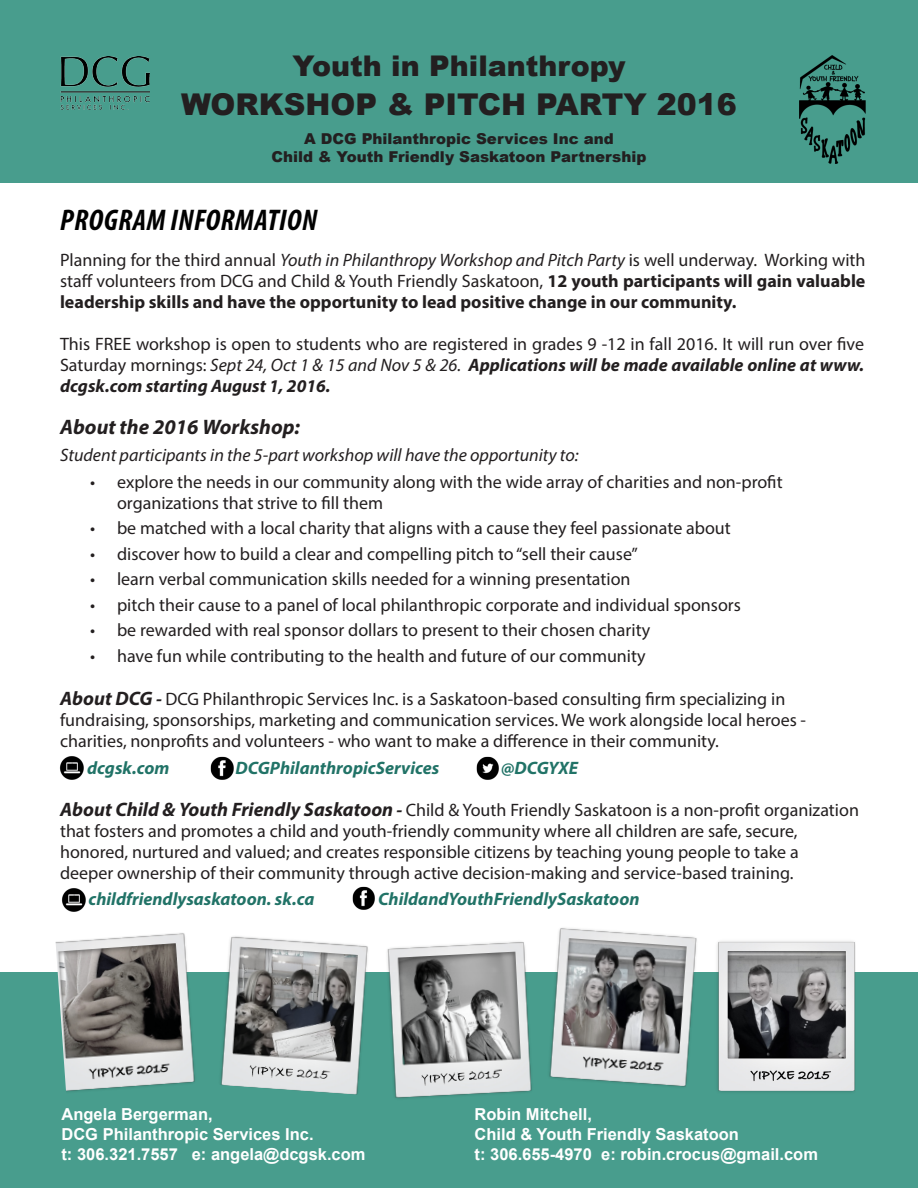
<style>
.page{position:relative;width:918px;height:1188px;background:#fff}
.page>*{position:absolute;margin:0;border:0;box-sizing:border-box;transform-origin:0 0}
.TOC_Head{font:900 30px "Arial";color:#231f20}
.t1{font:italic 700 condensed 30px "Myriad Pro";letter-spacing:.02em;color:#000}
.TOC_Head-2{font:900 28.5px "Arial";color:#231f20}
.t2{font:italic 700 21px "Myriad Pro";color:#231f20}
.YIP_Body_Heading{font:18px/21px "Myriad Pro";color:#231f20}
.t3{font:700 18px/21px "Myriad Pro";color:#231f20;text-align:justify}
.YIP_Body_Heading-2{font:italic 700 18px "Myriad Pro";color:#217367}
.YIP_Body_Heading-3{font:italic 18px "Myriad Pro";color:#231f20}
.t4{font:700 16.5px "Arial";color:#fff}
.TOC_Head-3{font:900 15px "Arial";color:#231f20}
.s1{font-weight:400}
.s2{font-weight:400;font-style:italic}
.s3{font-style:italic}
.s4{font-weight:700;font-style:italic}
.s5{font-weight:700;font-style:italic;font-size:19.5px}
</style>
<div class="page">
<div style="left:0;top:972px;width:918px;height:216px;background:#489d8d"></div>
<div style="left:0;top:0;width:918px;height:183px;background:#489d8d"></div>
<img style="left:220px;top:936px;width:148px;height:159px">
<img style="left:387px;top:941px;width:145px;height:158px">
<img style="left:549px;top:928px;width:148px;height:159px">
<img style="left:717px;top:941px;width:139px;height:151px">
<img style="left:56px;top:933px;width:139px;height:159px">
<img style="left:799px;top:55px;width:67px;height:108px">
<img style="left:61px;top:57px;width:88px;height:53px">
<img style="left:60px;top:756px;width:24px;height:24px">
<img style="left:210px;top:756px;width:24px;height:24px">
<img style="left:476px;top:756px;width:23px;height:24px">
<img style="left:62px;top:888px;width:24px;height:24px">
<img style="left:352px;top:886px;width:23px;height:24px">
<img style="left:249px;top:1065px;width:81px;height:17px">
<img style="left:421px;top:1069px;width:82px;height:17px">
<p class="TOC_Head-2" style="left:292px;top:45px;width:335px">Youth in Philanthropy</p>
<p class="TOC_Head" style="left:181px;top:82px;width:557px">WORKSHOP &amp; PITCH PARTY 2016</p>
<p class="TOC_Head-3" style="left:304px;top:127px;width:311px">A DCG Philanthropic Services Inc and</p>
<p class="TOC_Head-3" style="left:272px;top:145px;width:376px">Child &amp; Youth Friendly Saskatoon Partnership</p>
<p class="t1" style="left:60px;top:201px;width:258px">PROGRAM INFORMATION</p>
<p class="t3" style="left:60px;top:248px;width:807px"><span class="s1">Planning for the third annual</span> <span class="s2">Youth in Philanthropy Workshop and Pitch Party</span> <span class="s1">is well underway. Working with staff volunteers from DCG and Child &amp; Youth Friendly Saskatoon,</span> 12 youth participants will gain valuable leadership skills and have the opportunity to lead positive change in our community.</p>
<p class="YIP_Body_Heading" style="left:60px;top:333px;width:806px;text-align:justify">This FREE workshop is open to students who are registered in grades 9 -12 in fall 2016. It will run over five Saturday mornings: <span class="s3">Sept 24, Oct 1 &amp; 15 and Nov 5 &amp; 26.</span> <span class="s4">Applications will be made available online at www. dcgsk.com starting August 1, 2016.</span></p>
<p class="t2" style="left:60px;top:413px;width:241px">About the 2016 Workshop:</p>
<p class="YIP_Body_Heading-3" style="left:60px;top:443px;width:520px">Student participants in the 5-part workshop will have the opportunity to:</p>
<p class="YIP_Body_Heading" style="left:117px;top:471px;width:667px;text-indent:-27px">• explore the needs in our community along with the wide array of charities and non-profit organizations that strive to fill them</p>
<p class="YIP_Body_Heading" style="left:90px;top:517px;width:642px">• be matched with a local charity that aligns with a cause they feel passionate about</p>
<p class="YIP_Body_Heading" style="left:90px;top:543px;width:549px">• discover how to build a clear and compelling pitch to “sell their cause”</p>
<p class="YIP_Body_Heading" style="left:90px;top:568px;width:542px">• learn verbal communication skills needed for a winning presentation</p>
<p class="YIP_Body_Heading" style="left:90px;top:594px;width:652px">• pitch their cause to a panel of local philanthropic corporate and individual sponsors</p>
<p class="YIP_Body_Heading" style="left:90px;top:619px;width:562px">• be rewarded with real sponsor dollars to present to their chosen charity</p>
<p class="YIP_Body_Heading" style="left:90px;top:645px;width:557px">• have fun while contributing to the health and future of our community</p>
<p class="YIP_Body_Heading" style="left:60px;top:688px;width:748px"><span class="s5">About DCG</span> <span class="s4">-</span> DCG Philanthropic Services Inc. is a Saskatoon-based consulting firm specializing in fundraising, sponsorships, marketing and communication services. We work alongside local heroes - charities, nonprofits and volunteers - who want to make a difference in their community.</p>
<p class="YIP_Body_Heading-2" style="left:87px;top:756px;width:84px">dcgsk.com</p>
<p class="YIP_Body_Heading-2" style="left:236px;top:756px;width:205px">DCGPhilanthropicServices</p>
<p class="YIP_Body_Heading" style="left:60px;top:799px;width:800px"><span class="s5">About Child &amp; Youth Friendly Saskatoon</span> <span class="s4">-</span> Child &amp; Youth Friendly Saskatoon is a non-profit organization that fosters and promotes a child and youth-friendly community where all children are safe, secure, honored, nurtured and valued; and creates responsible citizens by teaching young people to take a<br>deeper ownership of their community through active decision-making and service-based training.</p>
<p class="YIP_Body_Heading-2" style="left:89px;top:887px;width:227px">childfriendlysaskatoon. sk.ca</p>
<p class="YIP_Body_Heading-2" style="left:378px;top:887px;width:263px">ChildandYouthFriendlySaskatoon</p>
<p class="YIP_Body_Heading-2" style="left:501px;top:756px;width:79px">@DCGYXE</p>
<p class="t4" style="left:62px;top:1103px;width:153px">Angela Bergerman,</p>
<p class="t4" style="left:62px;top:1123px;width:254px">DCG Philanthropic Services Inc.</p>
<p class="t4" style="left:62px;top:1143px;width:306px">t: 306.321.7557 e: angela@dcgsk.com</p>
<p class="t4" style="left:475px;top:1103px;width:119px">Robin Mitchell,</p>
<p class="t4" style="left:475px;top:1123px;width:266px">Child &amp; Youth Friendly Saskatoon</p>
<p class="t4" style="left:475px;top:1143px;width:345px">t: 306.655-4970 e: robin.crocus@gmail.com</p>
</div>
